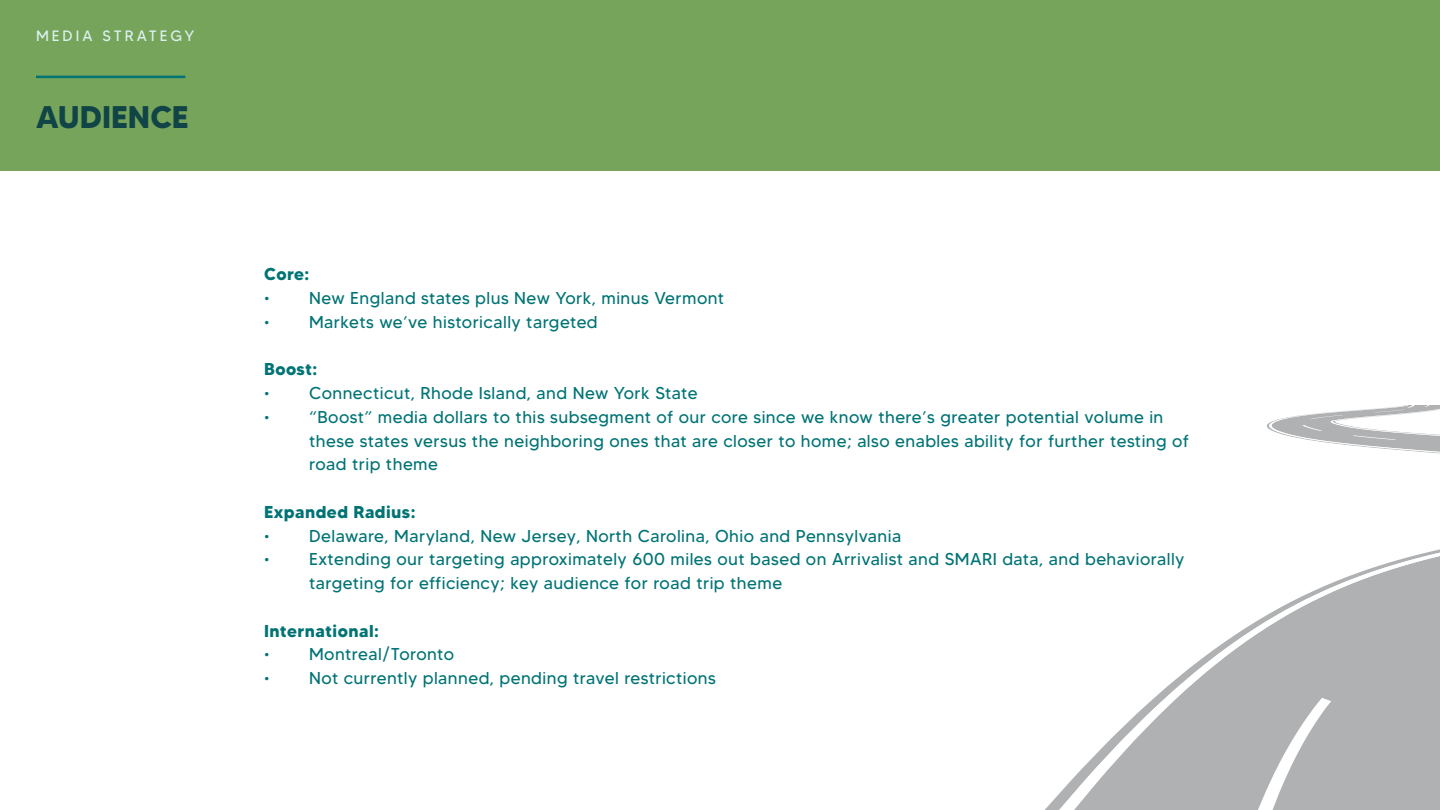
<style>
.page{position:relative;width:1440px;height:810px;background:#fff}
.page>*{position:absolute;margin:0;border:0;box-sizing:border-box;transform-origin:0 0}
.t1{font:700 31.25px "MADETOMMY";color:#114447}
.t2{font:17.12px/23.8px "MADETOMMY";letter-spacing:.025em;color:#007375}
.t3{font:700 17.12px "MADETOMMY";letter-spacing:.025em;color:#007375}
.t4{font:15px "MADETOMMY";letter-spacing:.2em;color:#ddf1f2}
.s1{font-size:17.5px}
</style>
<div class="page">
<div style="left:0;top:0;width:1440px;height:171px;background:#75a45a"></div>
<hr style="left:36px;top:76px;width:149px;height:2px;background:#007375">
<svg style="left:1055px;top:621px;width:201px;height:189px;fill:#afb1b3"></svg>
<svg style="left:1256px;top:405px;width:184px;height:405px"></svg>
<p class="t4" style="left:36px;top:27px;width:160px">MEDIA STRATEGY</p>
<h1 class="t1" style="left:36px;top:98px;width:154px">AUDIENCE</h1>
<p class="t3" style="left:264px;top:264px;width:47px">Core:</p>
<p class="t2" style="left:264px;top:286px;width:462px"><span class="s1">•</span> New England states plus New York, minus Vermont</p>
<p class="t2" style="left:264px;top:310px;width:335px">• Markets we’ve historically targeted</p>
<p class="t3" style="left:264px;top:359px;width:55px">Boost:</p>
<p class="t2" style="left:264px;top:381px;width:435px">• Connecticut, Rhode Island, and New York State</p>
<p class="t2" style="left:309px;top:405px;width:881px;text-indent:-45px">• “Boost” media dollars to this subsegment of our core since we know there’s greater potential volume in these states versus the neighboring ones that are closer to home; also enables ability for further testing of road trip theme</p>
<p class="t3" style="left:264px;top:501px;width:153px">Expanded Radius:</p>
<p class="t2" style="left:264px;top:524px;width:639px">• Delaware, Maryland, New Jersey, North Carolina, Ohio and Pennsylvania</p>
<p class="t2" style="left:309px;top:547px;width:877px;text-indent:-45px">• Extending our targeting approximately 600 miles out based on Arrivalist and SMARI data, and behaviorally targeting for efficiency; key audience for road trip theme</p>
<p class="t3" style="left:264px;top:620px;width:116px">International:</p>
<p class="t2" style="left:264px;top:642px;width:192px">• Montreal/Toronto</p>
<p class="t2" style="left:264px;top:666px;width:453px">• Not currently planned, pending travel restrictions</p>
</div>
